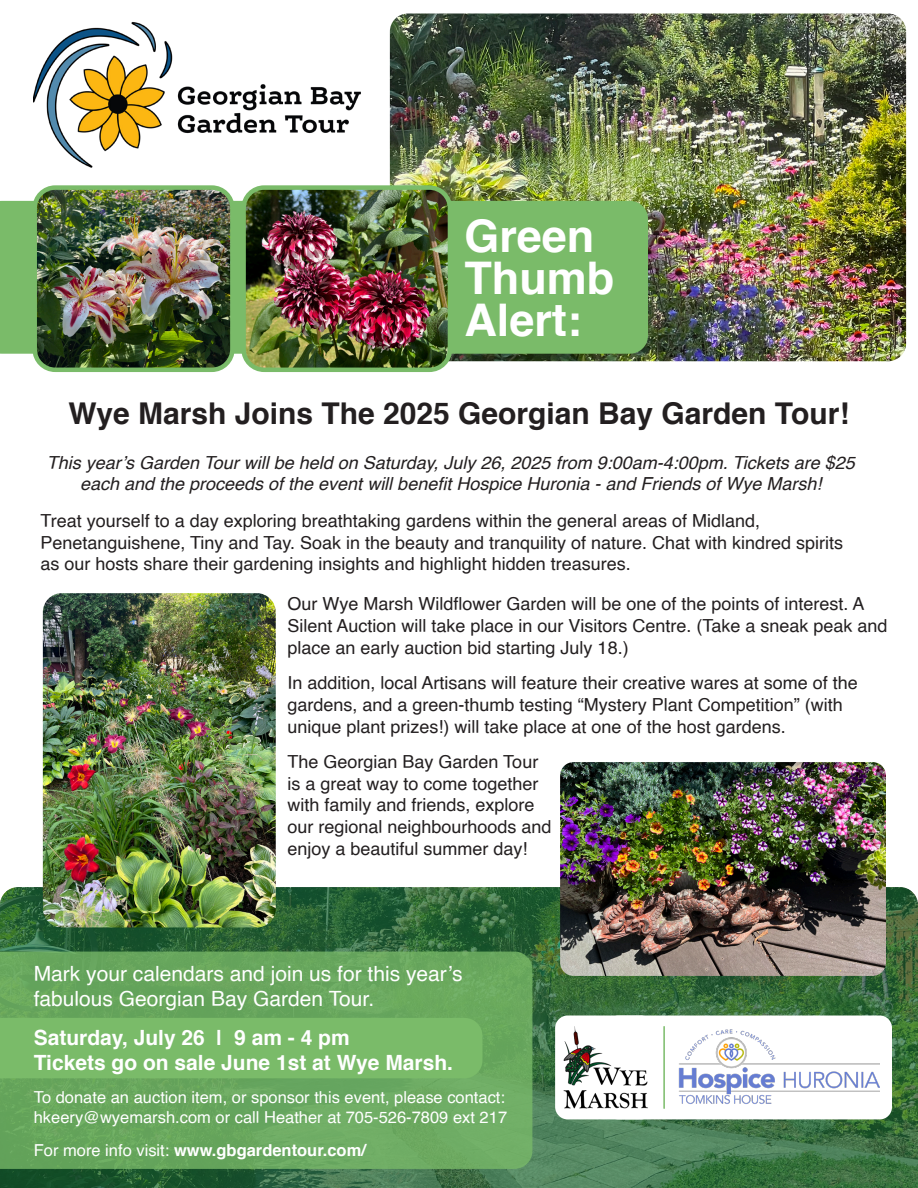
<style>
.page{position:relative;width:918px;height:1188px;background:#fff}
.page>*{position:absolute;margin:0;border:0;box-sizing:border-box;transform-origin:0 0}
.t1{font:700 45px "Helvetica";color:#fff}
.t2{font:700 30px "Helvetica";color:#231f20}
.t3{font:21px/25.2px "Helvetica";color:#fff}
.t4{font:700 21px/25.2px "Helvetica";color:#fff}
.t5{font:18px/21.8px "Helvetica";color:#231f20}
.t6{font:italic 18px/21.8px "Helvetica";color:#231f20;text-align:center}
.t7{font:16.5px/19.8px "Helvetica";color:#fff}
.t8{font:700 16.5px "Helvetica";color:#fff}
.s1{font-weight:400}
</style>
<div class="page">
<svg style="left:0;top:887px;width:918px;height:301px;background:#386d41"></svg>
<svg style="left:0;top:952px;width:532px;height:217px;background:#69a85f"></svg>
<div style="left:606px;top:1016px;width:286px;height:103px;background:#fff;border-radius:12px"></div>
<img style="left:678px;top:1029px;width:201px;height:75px">
<img style="left:43px;top:593px;width:233px;height:334px">
<img style="left:390px;top:14px;width:516px;height:347px">
<img style="left:34px;top:22px;width:327px;height:146px">
<div style="left:0;top:1018px;width:482px;height:60px;background:#7abb69"></div>
<div style="left:0;top:201px;width:648px;height:153px;background:#7abb69"></div>
<img style="left:37px;top:190px;width:193px;height:177px">
<div style="left:32px;top:185px;width:203px;height:187px;border:4px solid #7abb69;border-radius:21px"></div>
<img style="left:246px;top:188px;width:204px;height:179px">
<div style="left:241px;top:185px;width:211px;height:187px;border:4px solid #7abb69;border-radius:21px"></div>
<div style="left:555px;top:1016px;width:99px;height:103px;background:#fff;border-radius:13px"></div>
<img style="left:563px;top:1026px;width:85px;height:83px">
<img style="left:560px;top:762px;width:326px;height:214px">
<hr style="left:663px;top:1027px;width:2px;height:81px;background:#7abb69">
<p class="t1" style="left:464px;top:200px;width:132px">Green</p>
<p class="t1" style="left:464px;top:242px;width:151px">Thumb</p>
<p class="t1" style="left:464px;top:284px;width:119px">Alert:</p>
<p class="t2" style="left:69px;top:389px;width:782px">Wye Marsh Joins The 2025 Georgian Bay Garden Tour!</p>
<p class="t6" style="left:47px;top:452px;width:810px">This year’s Garden Tour will be held on Saturday, July 26, 2025 from 9:00am-4:00pm. Tickets are $25 each and the proceeds of the event will benefit Hospice Huronia - and Friends of Wye Marsh!</p>
<p class="t5" style="left:40px;top:510px;width:804px">Treat yourself to a day exploring breathtaking gardens within the general areas of Midland,<br>Penetanguishene, Tiny and Tay. Soak in the beauty and tranquility of nature. Chat with kindred spirits as our hosts share their gardening insights and highlight hidden treasures.</p>
<p class="t5" style="left:288px;top:594px;width:601px">Our Wye Marsh Wildflower Garden will be one of the points of interest. A<br>Silent Auction will take place in our Visitors Centre. (Take a sneak peak and place an early auction bid starting July 18.)</p>
<p class="t5" style="left:288px;top:672px;width:572px">In addition, local Artisans will feature their creative wares at some of the gardens, and a green-thumb testing “Mystery Plant Competition” (with unique plant prizes!) will take place at one of the host gardens.</p>
<p class="t5" style="left:288px;top:751px;width:266px">The Georgian Bay Garden Tour is a great way to come together with family and friends, explore our regional neighbourhoods and enjoy a beautiful summer day!</p>
<p class="t3" style="left:34px;top:961px;width:430px">Mark your calendars and join us for this year’s fabulous Georgian Bay Garden Tour.</p>
<p class="t4" style="left:34px;top:1025px;width:421px">Saturday, July 26 | 9 am - 4 pm<br>Tickets go on sale June 1st at Wye Marsh.</p>
<p class="t7" style="left:34px;top:1088px;width:475px">To donate an auction item, or sponsor this event, please contact: hkeery@wyemarsh.com or call Heather at 705-526-7809 ext 217</p>
<p class="t8" style="left:34px;top:1137px;width:334px"><span class="s1">For more info visit:</span> www.gbgardentour.com/</p>
</div>
